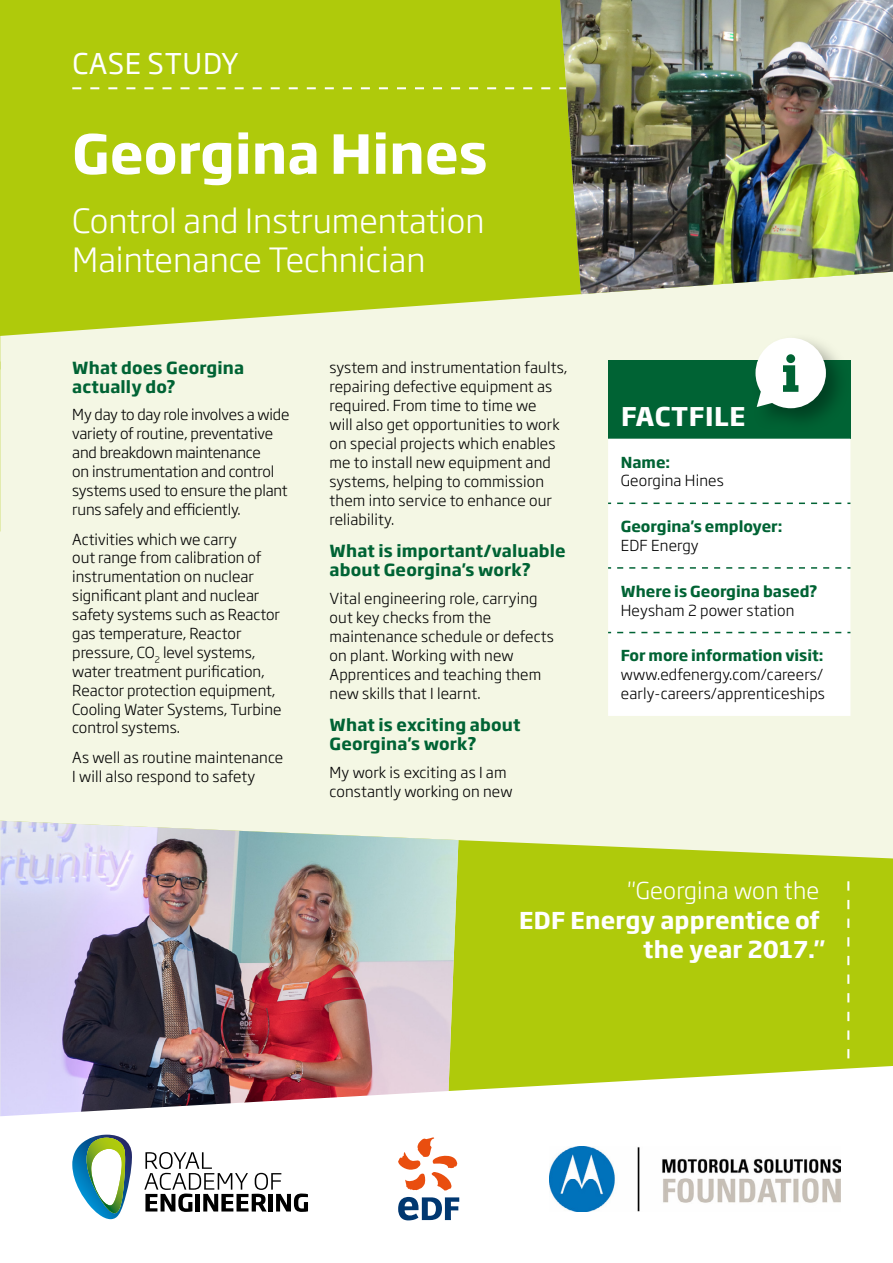
<style>
.page{position:relative;width:893px;height:1263px;background:#f4f7e4}
.page>*{position:absolute;margin:0;border:0;box-sizing:border-box;transform-origin:0 0}
.t1{font:700 53.1px "Soho Gothic Std";color:#fff}
.t2{font:300 33px/39px "Soho Gothic Std";color:#fff}
.t3{font:28.2px "Soho Gothic Std";letter-spacing:.025em;color:#fff}
.t4{font:700 25.5px "Soho Gothic Std";letter-spacing:.025em;color:#fff}
.t5{font:700 22.95px/29.5px "Soho Gothic Std";letter-spacing:.01em;color:#fff;text-align:right}
.t6{font:300 22.95px "Soho Gothic Std";letter-spacing:.01em;color:#fff}
.t7{font:700 16.5px/19.2px "Soho Gothic Std";letter-spacing:.01em;color:#006334}
.t8{font:300 15px/18.9px "Soho Gothic Std";color:#000}
.t9{font:700 15px "Soho Gothic Std";color:#006334}
</style>
<div class="page">
<div style="left:458px;top:840px;width:435px;height:226px;background:#afca0b"></div>
<img style="left:0;top:821px;width:458px;height:245px">
<svg style="left:847px;top:881px;width:2px;height:177px"></svg>
<svg style="left:0;top:1066px;width:893px;height:197px;background:#eeebe5"></svg>
<div style="left:0;top:0;width:583px;height:336px;background:#afca0b"></div>
<svg style="left:144px;top:1152px;width:164px;height:60px;background:#bdbdbd"></svg>
<svg style="left:72px;top:1134px;width:61px;height:85px;background:#9bc1ba"></svg>
<img style="left:549px;top:1146px;width:291px;height:65px">
<svg style="left:72px;top:87px;width:488px;height:2px"></svg>
<img style="left:560px;top:0;width:333px;height:294px">
<svg style="left:398px;top:1137px;width:59px;height:54px;background:#f8c7b4"></svg>
<svg style="left:398px;top:1197px;width:61px;height:23px"></svg>
<div style="left:608px;top:360px;width:242px;height:79px;background:#006334"></div>
<div style="left:608px;top:439px;width:242px;height:277px;background:#fff"></div>
<svg style="left:617px;top:502px;width:233px;height:2px"></svg>
<svg style="left:617px;top:567px;width:233px;height:2px"></svg>
<svg style="left:617px;top:632px;width:233px;height:1px"></svg>
<div style="left:750px;top:333px;width:101px;height:100px;background:#000;opacity:.35"></div>
<svg style="left:755px;top:338px;width:71px;height:70px"></svg>
<h3 class="t3" style="left:72px;top:46px;width:168px">CASE STUDY</h3>
<h1 class="t1" style="left:72px;top:119px;width:417px">Georgina Hines</h1>
<h2 class="t2" style="left:72px;top:201px;width:414px">Control and Instrumentation<br>Maintenance Technician</h2>
<p class="t7" style="left:72px;top:358px;width:173px">What does Georgina actually do?</p>
<p class="t8" style="left:72px;top:406px;width:219px">My day to day role involves a wide variety of routine, preventative and breakdown maintenance<br>on instrumentation and control systems used to ensure the plant runs safely and efficiently.</p>
<p class="t8" style="left:72px;top:530px;width:211px">Activities which we carry<br>out range from calibration of instrumentation on nuclear significant plant and nuclear safety systems such as Reactor gas temperature, Reactor pressure, CO<sub>2</sub> level systems, water treatment purification,<br>Reactor protection equipment,<br>Cooling Water Systems, Turbine control systems.</p>
<p class="t8" style="left:72px;top:748px;width:212px">As well as routine maintenance<br>I will also respond to safety</p>
<p class="t8" style="left:330px;top:358px;width:240px">system and instrumentation faults, repairing defective equipment as required. From time to time we<br>will also get opportunities to work on special projects which enables me to install new equipment and systems, helping to commission them into service to enhance our reliability.</p>
<p class="t7" style="left:330px;top:541px;width:238px">What is important/valuable about Georgina's work?</p>
<p class="t8" style="left:330px;top:589px;width:226px">Vital engineering role, carrying out key checks from the maintenance schedule or defects on plant. Working with new<br>Apprentices and teaching them new skills that I learnt.</p>
<p class="t7" style="left:330px;top:715px;width:193px">What is exciting about<br>Georgina's work?</p>
<p class="t8" style="left:330px;top:763px;width:184px">My work is exciting as I am constantly working on new</p>
<h3 class="t4" style="left:621px;top:400px;width:126px">FACTFILE</h3>
<p class="t9" style="left:621px;top:452px;width:51px">Name:</p>
<p class="t8" style="left:621px;top:471px;width:104px">Georgina Hines</p>
<p class="t9" style="left:621px;top:517px;width:163px">Georgina's employer:</p>
<p class="t8" style="left:621px;top:536px;width:79px">EDF Energy</p>
<p class="t9" style="left:621px;top:581px;width:198px">Where is Georgina based?</p>
<p class="t8" style="left:621px;top:601px;width:175px">Heysham 2 power station</p>
<p class="t9" style="left:621px;top:646px;width:204px">For more information visit:</p>
<p class="t8" style="left:621px;top:665px;width:206px">www.edfenergy.com/careers/ early-careers/apprenticeships</p>
<h3 class="t6" style="left:628px;top:876px;width:193px">"Georgina won the</h3>
<h3 class="t5" style="left:519px;top:906px;width:308px">EDF Energy apprentice of the year 2017."</h3>
</div>
